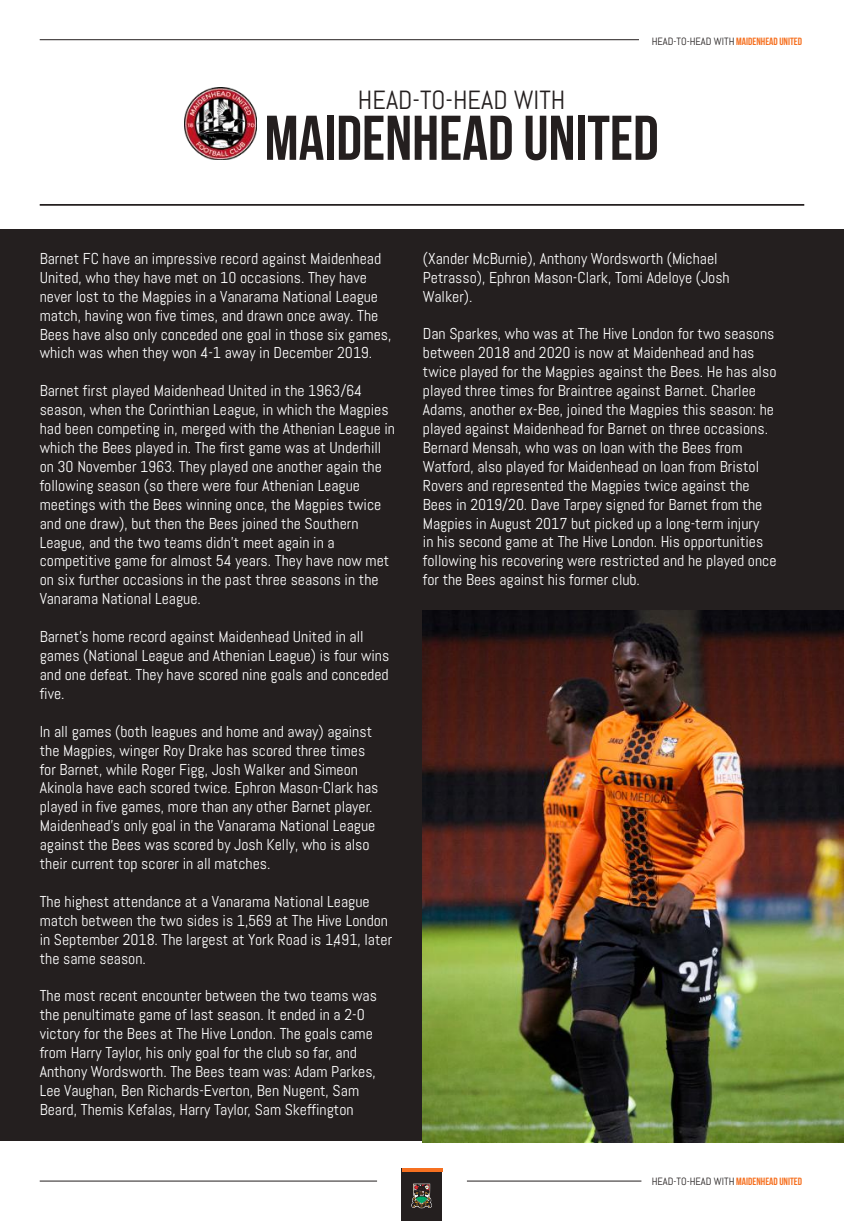
<style>
.page{position:relative;width:844px;height:1221px;background:#fff}
.page>*{position:absolute;margin:0;border:0;box-sizing:border-box;transform-origin:0 0}
.t1{font:700 63px "Bebas Neue";color:#241f1f}
.t2{font:26.25px "Abel";color:#241f1f}
.t3{font:15.75px/18.9px "Abel";color:#fff}
.t4{font:10.5px "Abel";color:#241f1f}
.s1{font-family:"Bebas Neue";font-weight:700;color:#f67020}
</style>
<div class="page">
<div style="left:402px;top:1168px;width:40px;height:52px;background:#241f1f"></div>
<hr style="left:402px;top:1168px;width:40px;height:3px;background:#f67020">
<svg style="left:411px;top:1183px;width:20px;height:24px"></svg>
<hr style="left:40px;top:39px;width:598px;height:1px;background:#241f1f">
<hr style="left:40px;top:1180px;width:337px;height:1px;background:#241f1f">
<hr style="left:467px;top:1180px;width:174px;height:1px;background:#241f1f">
<hr style="left:40px;top:204px;width:764px;height:2px;background:#241f1f">
<img style="left:184px;top:87px;width:73px;height:73px">
<div style="left:421px;top:229px;width:422px;height:451px;background:#241f1f"></div>
<div style="left:0;top:229px;width:422px;height:912px;background:#241f1f"></div>
<img style="left:422px;top:610px;width:421px;height:532px">
<p class="t4" style="left:651px;top:35px;width:152px">HEAD-TO-HEAD WITH <span class="s1">MAIDENHEAD UNITED</span></p>
<h2 class="t2" style="left:358px;top:83px;width:209px">HEAD-TO-HEAD WITH</h2>
<h1 class="t1" style="left:264px;top:103px;width:395px">MAIDENHEAD UNITED</h1>
<p class="t3" style="left:40px;top:249px;width:353px">Barnet FC have an impressive record against Maidenhead United, who they have met on 10 occasions. They have never lost to the Magpies in a Vanarama National League match, having won five times, and drawn once away. The Bees have also only conceded one goal in those six games, which was when they won 4-1 away in December 2019.</p>
<p class="t3" style="left:40px;top:381px;width:357px">Barnet first played Maidenhead United in the 1963/64 season, when the Corinthian League, in which the Magpies had been competing in, merged with the Athenian League in which the Bees played in. The first game was at Underhill on 30 November 1963. They played one another again the following season (so there were four Athenian League meetings with the Bees winning once, the Magpies twice and one draw), but then the Bees joined the Southern League, and the two teams didn’t meet again in a competitive game for almost 54 years. They have now met on six further occasions in the past three seasons in the Vanarama National League.</p>
<p class="t3" style="left:40px;top:627px;width:351px">Barnet’s home record against Maidenhead United in all games (National League and Athenian League) is four wins and one defeat. They have scored nine goals and conceded five.</p>
<p class="t3" style="left:40px;top:721px;width:340px">In all games (both leagues and home and away) against the Magpies, winger Roy Drake has scored three times for Barnet, while Roger Figg, Josh Walker and Simeon Akinola have each scored twice. Ephron Mason-Clark has played in five games, more than any other Barnet player.<br>Maidenhead’s only goal in the Vanarama National League against the Bees was scored by Josh Kelly, who is also their current top scorer in all matches.</p>
<p class="t3" style="left:40px;top:892px;width:354px">The highest attendance at a Vanarama National League match between the two sides is 1,569 at The Hive London in September 2018. The largest at York Road is 1,491, later the same season.</p>
<p class="t3" style="left:40px;top:986px;width:339px">The most recent encounter between the two teams was the penultimate game of last season. It ended in a 2-0 victory for the Bees at The Hive London. The goals came from Harry Taylor, his only goal for the club so far, and Anthony Wordsworth. The Bees team was: Adam Parkes, Lee Vaughan, Ben Richards-Everton, Ben Nugent, Sam Beard, Themis Kefalas, Harry Taylor, Sam Skeffington</p>
<p class="t3" style="left:423px;top:249px;width:308px">(Xander McBurnie), Anthony Wordsworth (Michael<br>Petrasso), Ephron Mason-Clark, Tomi Adeloye (Josh<br>Walker).</p>
<p class="t3" style="left:423px;top:324px;width:355px">Dan Sparkes, who was at The Hive London for two seasons between 2018 and 2020 is now at Maidenhead and has twice played for the Magpies against the Bees. He has also played three times for Braintree against Barnet. Charlee Adams, another ex-Bee, joined the Magpies this season: he played against Maidenhead for Barnet on three occasions.<br>Bernard Mensah, who was on loan with the Bees from Watford, also played for Maidenhead on loan from Bristol Rovers and represented the Magpies twice against the Bees in 2019/20. Dave Tarpey signed for Barnet from the Magpies in August 2017 but picked up a long-term injury<br>in his second game at The Hive London. His opportunities following his recovering were restricted and he played once for the Bees against his former club.</p>
<p class="t4" style="left:651px;top:1174px;width:152px">HEAD-TO-HEAD WITH <span class="s1">MAIDENHEAD UNITED</span></p>
</div>
